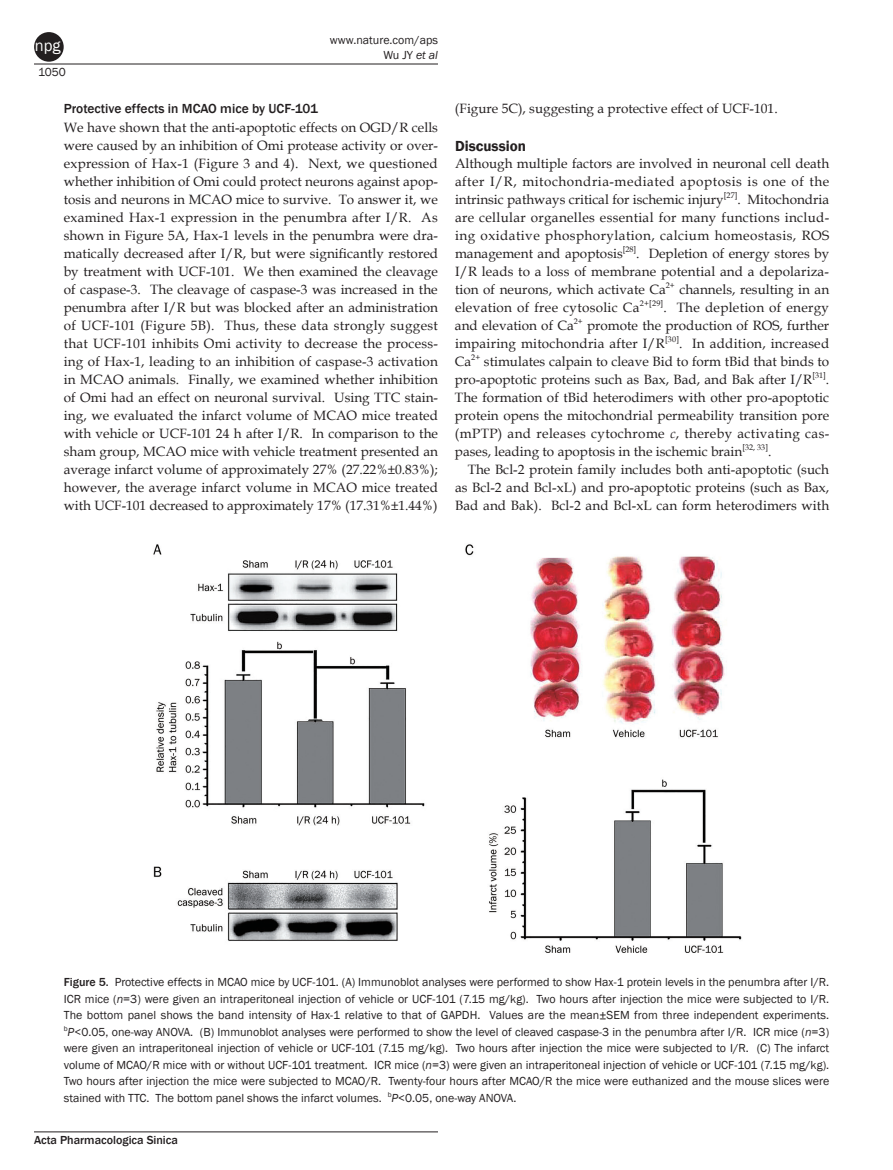
<style>
.page{position:relative;width:893px;height:1170px;background:#fff}
.page>*{position:absolute;margin:0;border:0;box-sizing:border-box;transform-origin:0 0}
.t1{font:16.5px "Franklin Gothic";color:#fff}
.t2{font:600 15px "Franklin Gothic";color:#231f20}
.t3{font:13.5px/18px "Book Antiqua";color:#231f20;text-align:justify}
.t4{font:500 13.5px "Franklin Gothic";color:#231f20}
.t5{font:12px/16.5px "Franklin Gothic";color:#231f20;text-align:right}
.t6{font:500 12px "Franklin Gothic";color:#231f20}
.s1{font-style:italic}
.s2{font-weight:500}
</style>
<div class="page">
<hr style="left:34px;top:64px;width:404px;height:1px;background:#231f20">
<hr style="left:34px;top:1131px;width:404px;height:1px;background:#231f20">
<div style="left:34px;top:32px;width:30px;height:30px;background:#231f20;border-radius:50%"></div>
<img style="left:153px;top:544px;width:589px;height:409px">
<p class="t1" style="left:35px;top:35px;width:27px">npg</p>
<p class="t5" style="left:38px;top:64px;width:29px">1050</p>
<p class="t5" style="left:330px;top:32px;width:110px;line-height:15px">www.nature.com/aps<br>Wu JY <span class="s1">et al</span></p>
<p class="t4" style="left:64px;top:100px;width:256px">Protective effects in MCAO mice by UCF-101</p>
<p class="t3" style="left:64px;top:118px;width:376px">We have shown that the anti-apoptotic effects on OGD/R cells were caused by an inhibition of Omi protease activity or over&shy;expression of Hax-1 (Figure 3 and 4). Next, we questioned whether inhibition of Omi could protect neurons against apop&shy;tosis and neurons in MCAO mice to survive. To answer it, we examined Hax-1 expression in the penumbra after I/R. As shown in Figure 5A, Hax-1 levels in the penumbra were dra&shy;matically decreased after I/R, but were significantly restored by treatment with UCF-101. We then examined the cleavage of caspase-3. The cleavage of caspase-3 was increased in the penumbra after I/R but was blocked after an administration of UCF-101 (Figure 5B). Thus, these data strongly suggest that UCF-101 inhibits Omi activity to decrease the process&shy;ing of Hax-1, leading to an inhibition of caspase-3 activation in MCAO animals. Finally, we examined whether inhibition of Omi had an effect on neuronal survival. Using TTC stain&shy;ing, we evaluated the infarct volume of MCAO mice treated with vehicle or UCF-101 24 h after I/R. In comparison to the sham group, MCAO mice with vehicle treatment presented an average infarct volume of approximately 27% (27.22%±0.83%); however, the average infarct volume in MCAO mice treated with UCF-101 decreased to approximately 17% (17.31%±1.44%)</p>
<p class="t3" style="left:455px;top:99px;width:324px">(Figure 5C), suggesting a protective effect of UCF-101.</p>
<p class="t2" style="left:455px;top:136px;width:73px">Discussion</p>
<p class="t3" style="left:455px;top:154px;width:376px">Although multiple factors are involved in neuronal cell death after I/R, mitochondria-mediated apoptosis is one of the intrinsic pathways critical for ischemic injury<sup>[27]</sup>. Mitochondria are cellular organelles essential for many functions includ&shy;ing oxidative phosphorylation, calcium homeostasis, ROS management and apoptosis<sup>[28]</sup>. Depletion of energy stores by I/R leads to a loss of membrane potential and a depolariza&shy;tion of neurons, which activate Ca<sup>2+</sup> channels, resulting in an elevation of free cytosolic Ca<sup>2+[29]</sup>. The depletion of energy and elevation of Ca<sup>2+</sup> promote the production of ROS, further impairing mitochondria after I/R<sup>[30]</sup>. In addition, increased Ca<sup>2+</sup> stimulates calpain to cleave Bid to form tBid that binds to pro-apoptotic proteins such as Bax, Bad, and Bak after I/R<sup>[31]</sup>.<br>The formation of tBid heterodimers with other pro-apoptotic protein opens the mitochondrial permeability transition pore (mPTP) and releases cytochrome <span class="s1">c</span>, thereby activating cas&shy;pases, leading to apoptosis in the ischemic brain<sup>[32,</sup> <sup>33]</sup>.</p>
<p class="t3" style="left:455px;top:460px;width:376px;text-indent:13px">The Bcl-2 protein family includes both anti-apoptotic (such as Bcl-2 and Bcl-xL) and pro-apoptotic proteins (such as Bax, Bad and Bak). Bcl-2 and Bcl-xL can form heterodimers with</p>
<p class="t5" style="left:64px;top:974px;width:767px;text-align:justify"><span class="s2">Figure 5.</span> Protective effects in MCAO mice by UCF-101. (A) Immunoblot analyses were performed to show Hax-1 protein levels in the penumbra after I/R.<br>ICR mice (<span class="s1">n</span>=3) were given an intraperitoneal injection of vehicle or UCF-101 (7.15 mg/kg). Two hours after injection the mice were subjected to I/R.<br>The bottom panel shows the band intensity of Hax-1 relative to that of GAPDH. Values are the mean±SEM from three independent experiments. <sup>b</sup><span class="s1">P</span>&lt;0.05, one-way ANOVA. (B) Immunoblot analyses were performed to show the level of cleaved caspase-3 in the penumbra after I/R. ICR mice (<span class="s1">n</span>=3) were given an intraperitoneal injection of vehicle or UCF-101 (7.15 mg/kg). Two hours after injection the mice were subjected to I/R. (C) The infarct volume of MCAO/R mice with or without UCF-101 treatment. ICR mice (<span class="s1">n</span>=3) were given an intraperitoneal injection of vehicle or UCF-101 (7.15 mg/kg).<br>Two hours after injection the mice were subjected to MCAO/R. Twenty-four hours after MCAO/R the mice were euthanized and the mouse slices were stained with TTC. The bottom panel shows the infarct volumes. <sup>b</sup><span class="s1">P</span>&lt;0.05, one-way ANOVA.</p>
<p class="t6" style="left:34px;top:1132px;width:145px">Acta Pharmacologica Sinica</p>
</div>
